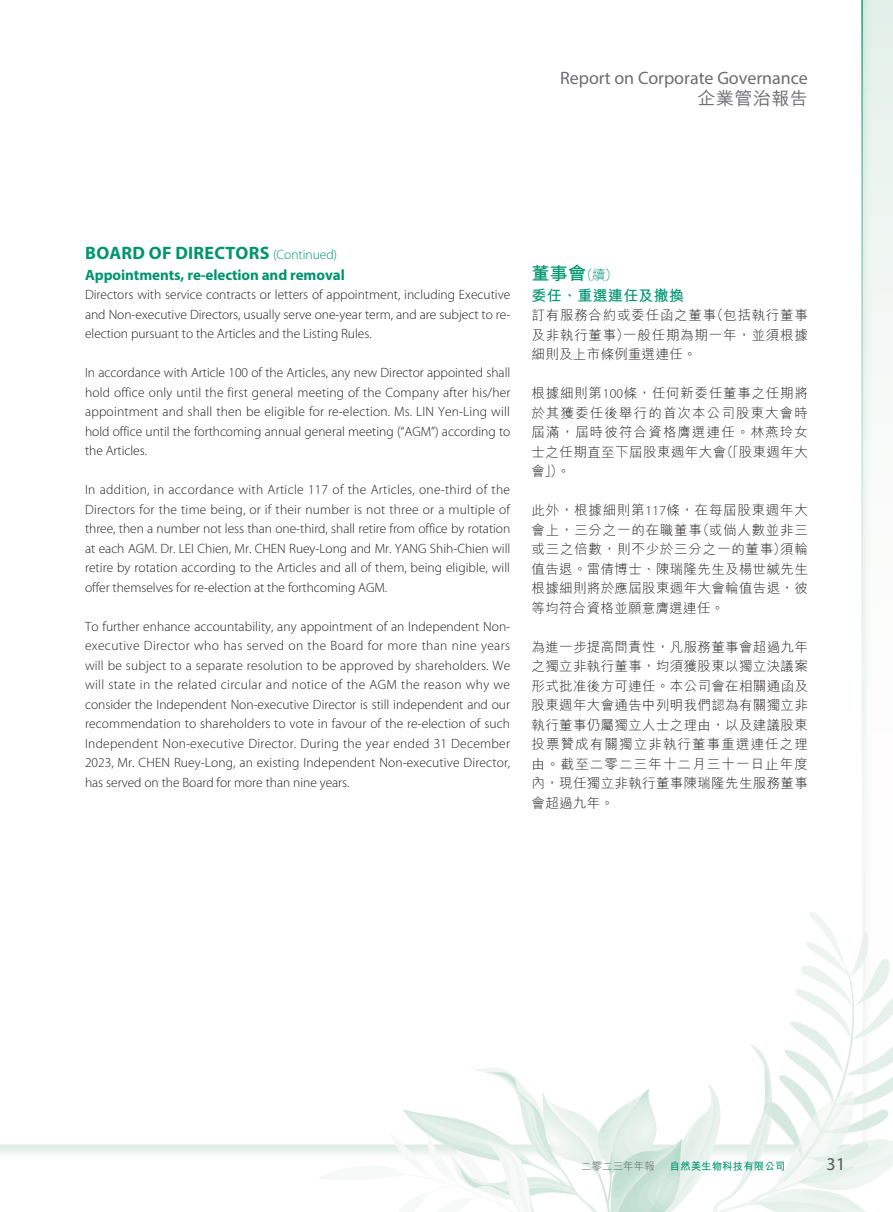
<style>
.page{position:relative;width:893px;height:1212px;background:#fff}
.page>*{position:absolute;margin:0;border:0;box-sizing:border-box;transform-origin:0 0}
.t1{font:18px "Myriad Pro";color:#6c6d70}
.t2{font:700 18px "Myriad Pro";letter-spacing:.015em;color:#00946f}
.t3{font:500 18px "M Hei HK";letter-spacing:.025em;color:#6c6d70}
.t4{font:700 18px "M Hei HK";color:#00946f}
.t5{font:18px "Myriad Pro";color:#57585a}
.t6{font:700 15px "Myriad Pro";letter-spacing:-.005em;color:#00946f}
.t7{font:700 15px "M Hei HK";letter-spacing:.02em;color:#00946f}
.t8{font:300 13.5px/19.5px "Myriad Pro";letter-spacing:-.005em;color:#231f20;text-align:justify}
.t9{font:300 13.5px/19.5px "M Hei HK";letter-spacing:.035em;color:#231f20;text-align:justify}
.t10{font:700 10.5px "M Hei HK";letter-spacing:.005em;color:#00946f}
.t11{font:300 10.5px "M Hei HK";letter-spacing:.005em;color:#57585a}
.s1{font-weight:300;font-size:13.5px}
.s2{font-family:"Myriad Pro"}
</style>
<div class="page">
<img style="left:0;top:0;width:893px;height:1212px">
<h1 class="t1" style="left:560px;top:66px;width:249px">Report on Corporate Governance</h1>
<h1 class="t3" style="left:698px;top:85px;width:112px">企業管治報告</h1>
<h1 class="t2" style="left:85px;top:241px;width:253px">BOARD OF DIRECTORS <span class="s1">(Continued)</span></h1>
<p class="t6" style="left:85px;top:265px;width:261px">Appointments, re-election and removal</p>
<p class="t8" style="left:85px;top:285px;width:427px">Directors with service contracts or letters of appointment, including Executive and Non-executive Directors, usually serve one-year term, and are subject to re&shy;election pursuant to the Articles and the Listing Rules.</p>
<p class="t8" style="left:85px;top:363px;width:427px">In accordance with Article 100 of the Articles, any new Director appointed shall hold office only until the first general meeting of the Company after his/her appointment and shall then be eligible for re-election. Ms. LIN Yen-Ling will hold office until the forthcoming annual general meeting (“AGM”) according to the Articles.</p>
<p class="t8" style="left:85px;top:480px;width:427px">In addition, in accordance with Article 117 of the Articles, one-third of the Directors for the time being, or if their number is not three or a multiple of three, then a number not less than one-third, shall retire from office by rotation at each AGM. Dr. LEI Chien, Mr. CHEN Ruey-Long and Mr. YANG Shih-Chien will retire by rotation according to the Articles and all of them, being eligible, will offer themselves for re-election at the forthcoming AGM.</p>
<p class="t8" style="left:85px;top:616px;width:427px">To further enhance accountability, any appointment of an Independent Non&shy;executive Director who has served on the Board for more than nine years will be subject to a separate resolution to be approved by shareholders. We will state in the related circular and notice of the AGM the reason why we consider the Independent Non-executive Director is still independent and our recommendation to shareholders to vote in favour of the re-election of such Independent Non-executive Director. During the year ended 31 December 2023, Mr. CHEN Ruey-Long, an existing Independent Non-executive Director, has served on the Board for more than nine years.</p>
<h1 class="t4" style="left:531px;top:260px;width:88px">董事會<span class="s1">（續）</span></h1>
<p class="t7" style="left:531px;top:284px;width:154px">委任、重選連任及撤換</p>
<p class="t9" style="left:531px;top:305px;width:278px">訂有服務合約或委任函之董事（包括執行董事及非執行董事）一般任期為期一年，並須根據細則及上市條例重選連任。</p>
<p class="t9" style="left:531px;top:383px;width:278px">根據細則第<span class="s2">100</span>條，任何新委任董事之任期將於其獲委任後舉行的首次本公司股東大會時屆滿，屆時彼符合資格膺選連任。林燕玲女士之任期直至下屆股東週年大會（「股東週年大會」）。</p>
<p class="t9" style="left:531px;top:500px;width:278px">此外，根據細則第<span class="s2">117</span>條，在每屆股東週年大會上，三分之一的在職董事（或倘人數並非三或三之倍數，則不少於三分之一的董事）須輪值告退。雷倩博士、陳瑞隆先生及楊世緘先生根據細則將於應屆股東週年大會輪值告退，彼等均符合資格並願意膺選連任。</p>
<p class="t9" style="left:531px;top:637px;width:278px">為進一步提高問責性，凡服務董事會超過九年之獨立非執行董事，均須獲股東以獨立決議案形式批准後方可連任。本公司會在相關通函及股東週年大會通告中列明我們認為有關獨立非執行董事仍屬獨立人士之理由，以及建議股東投票贊成有關獨立非執行董事重選連任之理由。截至二零二三年十二月三十一日止年度內，現任獨立非執行董事陳瑞隆先生服務董事會超過九年。</p>
<p class="t11" style="left:581px;top:1160px;width:75px">二零二三年年報</p>
<p class="t10" style="left:670px;top:1158px;width:117px">自然美生物科技有限公司</p>
<h1 class="t5" style="left:826px;top:1153px;width:20px">31</h1>
</div>
